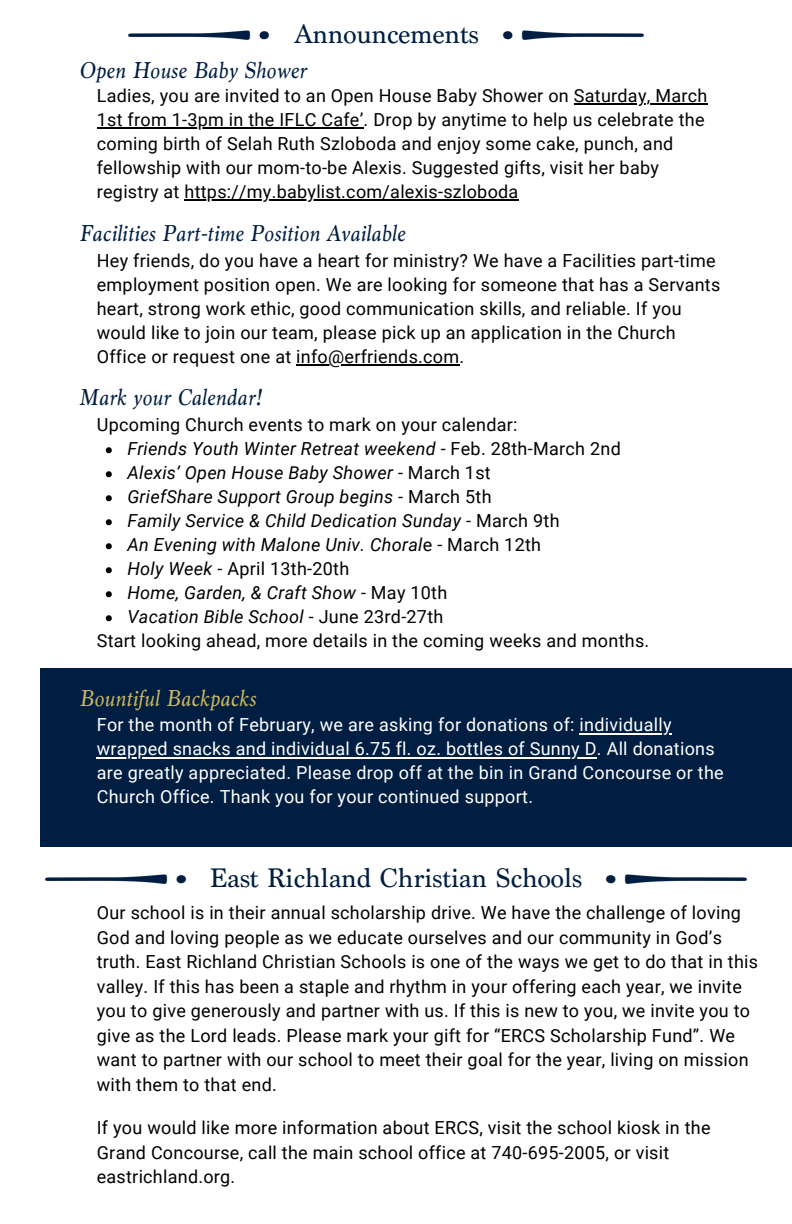
<style>
.page{position:relative;width:792px;height:1224px;background:#fff}
.page>*{position:absolute;margin:0;border:0;box-sizing:border-box;transform-origin:0 0}
.t1{font:28px "Marion Standard";color:#001e41}
.t2{font:italic 24px "Marion Standard";letter-spacing:.015em;color:#001e41}
.t3{font:italic 24px "Marion Standard";letter-spacing:.015em;color:#ccb561}
.t4{font:18px/24.6px "Roboto";letter-spacing:.015em;color:#000}
.t5{font:italic 18px "Roboto";letter-spacing:.015em;color:#000}
.t6{font:18px/24px "Roboto";letter-spacing:.015em;color:#fff}
.s1{font-style:normal}
.s2{font-style:italic}
</style>
<div class="page">
<div style="left:40px;top:668px;width:752px;height:178px;background:#001e41"></div>
<hr style="left:574px;top:103px;width:134px;height:2px;background:#000">
<hr style="left:97px;top:127px;width:267px;height:2px;background:#000">
<hr style="left:185px;top:199px;width:334px;height:2px;background:#000">
<img style="left:605px;top:874px;width:143px;height:10px">
<img style="left:44px;top:874px;width:143px;height:10px">
<img style="left:502px;top:30px;width:143px;height:10px">
<img style="left:127px;top:30px;width:143px;height:10px">
<hr style="left:580px;top:733px;width:92px;height:1px;background:#fff">
<hr style="left:97px;top:757px;width:500px;height:1px;background:#fff">
<svg style="left:106px;top:447px;width:6px;height:6px"></svg>
<svg style="left:106px;top:471px;width:6px;height:6px"></svg>
<svg style="left:106px;top:495px;width:6px;height:6px"></svg>
<svg style="left:106px;top:519px;width:6px;height:6px"></svg>
<svg style="left:106px;top:543px;width:6px;height:6px"></svg>
<svg style="left:106px;top:567px;width:6px;height:6px"></svg>
<svg style="left:106px;top:591px;width:6px;height:6px"></svg>
<svg style="left:106px;top:615px;width:6px;height:6px"></svg>
<hr style="left:296px;top:364px;width:164px;height:2px;background:#000">
<h1 class="t1" style="left:294px;top:18px;width:186px">Announcements</h1>
<h2 class="t2" style="left:79px;top:56px;width:229px">Open House Baby Shower</h2>
<p class="t4" style="left:97px;top:83px;width:612px;line-height:24px">Ladies, you are invited to an Open House Baby Shower on Saturday, March 1st from 1-3pm in the IFLC Cafe’. Drop by anytime to help us celebrate the coming birth of Selah Ruth Szloboda and enjoy some cake, punch, and fellowship with our mom-to-be Alexis. Suggested gifts, visit her baby registry at https://my.babylist.com/alexis-szloboda</p>
<h2 class="t2" style="left:79px;top:220px;width:327px">Facilities Part-time Position Available</h2>
<p class="t4" style="left:97px;top:248px;width:625px;line-height:24px">Hey friends, do you have a heart for ministry? We have a Facilities part-time employment position open. We are looking for someone that has a Servants heart, strong work ethic, good communication skills, and reliable. If you would like to join our team, please pick up an application in the Church Office or request one at info@erfriends.com.</p>
<h2 class="t2" style="left:79px;top:384px;width:184px">Mark your Calendar!</h2>
<p class="t4" style="left:97px;top:411px;width:422px">Upcoming Church events to mark on your calendar:</p>
<p class="t5" style="left:127px;top:436px;width:495px">Friends Youth Winter Retreat weekend <span class="s1">- Feb. 28th-March 2nd</span></p>
<p class="t5" style="left:127px;top:460px;width:365px">Alexis’ Open House Baby Shower <span class="s1">- March 1st</span></p>
<p class="t5" style="left:127px;top:484px;width:366px">GriefShare Support Group begins <span class="s1">- March 5th</span></p>
<p class="t5" style="left:127px;top:508px;width:434px">Family Service &amp; Child Dedication Sunday <span class="s1">- March 9th</span></p>
<p class="t5" style="left:127px;top:532px;width:415px">An Evening with Malone Univ. Choral<span class="s1">e - March 12th</span></p>
<p class="t4" style="left:127px;top:555px;width:223px"><span class="s2">Holy Week</span> - April 13th-20th</p>
<p class="t5" style="left:127px;top:580px;width:321px">Home, Garden, &amp; Craft Show <span class="s1">- May 10th</span></p>
<p class="t5" style="left:127px;top:604px;width:318px">Vacation Bible School <span class="s1">- June 23rd-27th</span></p>
<p class="t4" style="left:97px;top:627px;width:554px">Start looking ahead, more details in the coming weeks and months.</p>
<h2 class="t3" style="left:79px;top:684px;width:178px">Bountiful Backpacks</h2>
<p class="t6" style="left:97px;top:712px;width:628px">For the month of February, we are asking for donations of: individually wrapped snacks and individual 6.75 fl. oz. bottles of Sunny D. All donations are greatly appreciated. Please drop off at the bin in Grand Concourse or the Church Office. Thank you for your continued support.</p>
<h1 class="t1" style="left:210px;top:862px;width:374px">East Richland Christian Schools</h1>
<p class="t4" style="left:97px;top:900px;width:663px">Our school is in their annual scholarship drive. We have the challenge of loving God and loving people as we educate ourselves and our community in God’s truth. East Richland Christian Schools is one of the ways we get to do that in this valley. If this has been a staple and rhythm in your offering each year, we invite you to give generously and partner with us. If this is new to you, we invite you to give as the Lord leads. Please mark your gift for “ERCS Scholarship Fund”. We want to partner with our school to meet their goal for the year, living on mission with them to that end.</p>
<p class="t4" style="left:97px;top:1115px;width:615px">If you would like more information about ERCS, visit the school kiosk in the<br>Grand Concourse, call the main school office at 740-695-2005, or visit eastrichland.org.</p>
</div>
